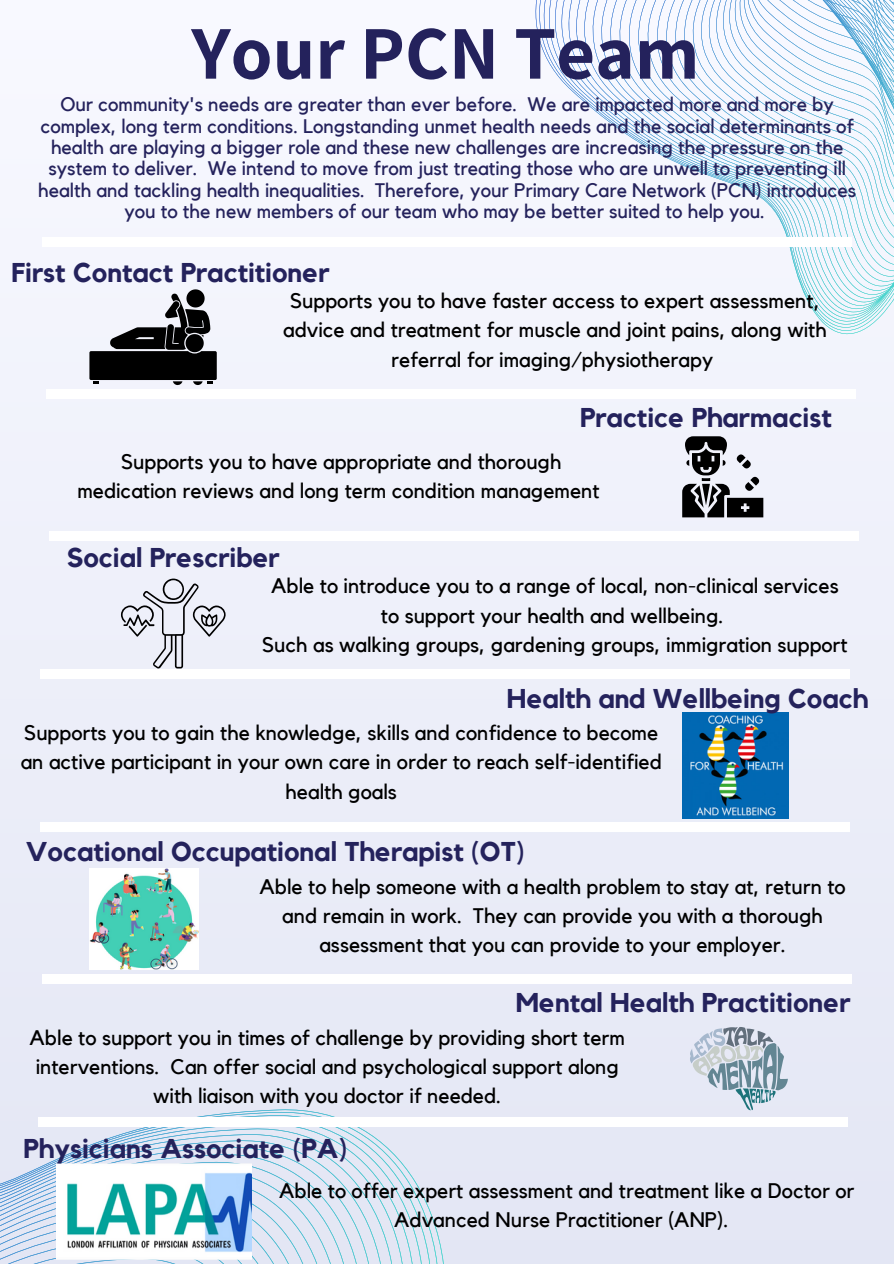
<style>
.page{position:relative;width:894px;height:1264px;background:#fff}
.page>*{position:absolute;margin:0;border:0;box-sizing:border-box;transform-origin:0 0}
.t1{font:700 75.75px "Assistant";color:#24225c}
.t2{font:700 27px "Kollektif";color:#24225c}
.t3{font:21px/29.2px "Kollektif";color:#000;text-align:center}
.t4{font:19.5px/21.5px "Kollektif";color:#24225c;text-align:center}
</style>
<div class="page">
<div style="left:0;top:0;width:893px;height:1263px;background:#edeff9"></div>
<svg style="left:486px;top:0;width:407px;height:335px"></svg>
<svg style="left:0;top:1109px;width:485px;height:154px;fill:#e4e7f5"></svg>
<svg style="left:89px;top:289px;width:128px;height:96px"></svg>
<svg style="left:682px;top:436px;width:81px;height:81px"></svg>
<div style="left:42px;top:237px;width:809px;height:9px;background:#fff"></div>
<div style="left:46px;top:389px;width:810px;height:9px;background:#fff"></div>
<div style="left:49px;top:531px;width:810px;height:9px;background:#fff"></div>
<svg style="left:121px;top:578px;width:104px;height:90px"></svg>
<div style="left:40px;top:669px;width:810px;height:9px;background:#fff"></div>
<img style="left:682px;top:713px;width:105px;height:105px">
<div style="left:40px;top:822px;width:810px;height:9px;background:#fff"></div>
<img style="left:89px;top:868px;width:110px;height:101px">
<div style="left:42px;top:974px;width:809px;height:9px;background:#fff"></div>
<svg style="left:690px;top:1026px;width:97px;height:84px"></svg>
<div style="left:38px;top:1117px;width:809px;height:9px;background:#fff"></div>
<img style="left:56px;top:1163px;width:195px;height:97px">
<h1 class="t1" style="left:191px;top:1px;width:509px">Your PCN Team</h1>
<p class="t4" style="left:38px;top:94px;width:819px">Our community's needs are greater than ever before. We are impacted more and more by complex, long term conditions. Longstanding unmet health needs and the social determinants of health are playing a bigger role and these new challenges are increasing the pressure on the system to deliver. We intend to move from just treating those who are unwell to preventing ill health and tackling health inequalities. Therefore, your Primary Care Network (PCN) introduces you to the new members of our team who may be better suited to help you.</p>
<p class="t2" style="left:12px;top:260px;width:319px">First Contact Practitioner</p>
<p class="t3" style="left:283px;top:287px;width:545px">Supports you to have faster access to expert assessment, advice and treatment for muscle and joint pains, along with referral for imaging/physiotherapy</p>
<p class="t2" style="left:580px;top:405px;width:253px">Practice Pharmacist</p>
<p class="t3" style="left:77px;top:448px;width:523px">Supports you to have appropriate and thorough medication reviews and long term condition management</p>
<p class="t2" style="left:67px;top:545px;width:214px">Social Prescriber</p>
<p class="t3" style="left:262px;top:572px;width:587px">Able to introduce you to a range of local, non-clinical services to support your health and wellbeing.<br>Such as walking groups, gardening groups, immigration support</p>
<p class="t2" style="left:506px;top:685px;width:363px">Health and Wellbeing Coach</p>
<p class="t3" style="left:21px;top:719px;width:642px">Supports you to gain the knowledge, skills and confidence to become an active participant in your own care in order to reach self-identified health goals</p>
<p class="t2" style="left:26px;top:838px;width:500px">Vocational Occupational Therapist (OT)</p>
<p class="t3" style="left:259px;top:872px;width:587px">Able to help someone with a health problem to stay at, return to and remain in work. They can provide you with a thorough assessment that you can provide to your employer.</p>
<p class="t2" style="left:515px;top:989px;width:336px">Mental Health Practitioner</p>
<p class="t3" style="left:30px;top:1023px;width:596px">Able to support you in times of challenge by providing short term interventions. Can offer social and psychological support along with liaison with you doctor if needed.</p>
<p class="t2" style="left:23px;top:1136px;width:325px">Physicians Associate (PA)</p>
<p class="t3" style="left:279px;top:1176px;width:576px">Able to offer expert assessment and treatment like a Doctor or<br>Advanced Nurse Practitioner (ANP).</p>
</div>
